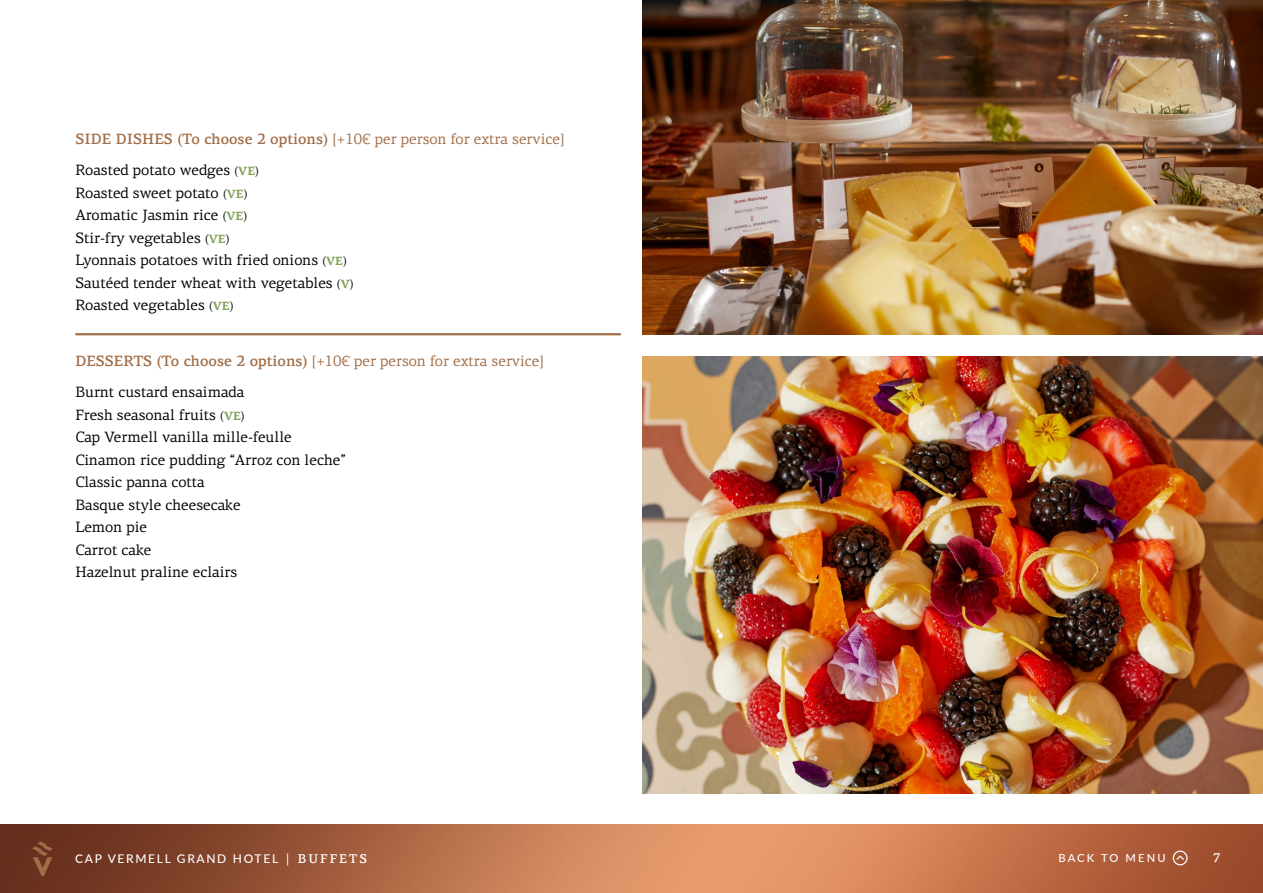
<style>
.page{position:relative;width:1263px;height:893px;background:#fff}
.page>*{position:absolute;margin:0;border:0;box-sizing:border-box;transform-origin:0 0}
.t1{font:15px/22.5px "PF Centro Serif Pro";color:#000}
.t2{font:15px "PF Centro Serif Pro";color:#a16d47}
.t3{font:500 12.75px "PF Centro Serif Pro";color:#fff}
.t4{font:500 12px "Lato";letter-spacing:.14em;color:#fff}
.t5{font:500 11.25px "Lato";letter-spacing:.19em;color:#fff}
.s1{font-weight:500}
.s2{font-size:12px}
.s3{font-weight:700;font-size:12px;color:#84a25a}
.s4{font-family:"PF Centro Serif Pro";font-size:13.5px}
.s5{font-family:"PF Centro Serif Pro";font-size:12.75px}
</style>
<div class="page">
<img style="left:0;top:825px;width:1263px;height:68px">
<svg style="left:32px;top:841px;width:21px;height:35px"></svg>
<hr style="left:75px;top:333px;width:546px;height:2px;background:#a16d47">
<svg style="left:1173px;top:850px;width:14px;height:15px"></svg>
<img style="left:642px;top:356px;width:621px;height:437px">
<img style="left:642px;top:0;width:621px;height:335px">
<p class="t2" style="left:75px;top:130px;width:490px"><span class="s1">SIDE DISHES (To choose 2 options)</span> [+10€ per person for extra service]</p>
<p class="t1" style="left:75px;top:159px;width:280px">Roasted potato wedges <span class="s2">(</span><span class="s3">VE</span><span class="s2">)<br></span>Roasted sweet potato <span class="s2">(</span><span class="s3">VE</span><span class="s2">)<br></span>Aromatic Jasmin rice <span class="s2">(</span><span class="s3">VE</span><span class="s2">)<br></span>Stir-fry vegetables <span class="s2">(</span><span class="s3">VE</span><span class="s2">)<br></span>Lyonnais potatoes with fried onions <span class="s2">(</span><span class="s3">VE</span><span class="s2">)<br></span>Sautéed tender wheat with vegetables <span class="s2">(</span><span class="s3">V</span><span class="s2">)<br></span>Roasted vegetables <span class="s2">(</span><span class="s3">VE</span><span class="s2">)</span></p>
<p class="t2" style="left:75px;top:352px;width:470px"><span class="s1">DESSERTS (To choose 2 options)</span> [+10€ per person for extra service]</p>
<p class="t1" style="left:75px;top:381px;width:272px">Burnt custard ensaimada<br>Fresh seasonal fruits <span class="s2">(</span><span class="s3">VE</span><span class="s2">)<br></span>Cap Vermell vanilla mille-feulle<br>Cinamon rice pudding “Arroz con leche”<br>Classic panna cotta<br>Basque style cheesecake<br>Lemon pie<br>Carrot cake<br>Hazelnut praline eclairs</p>
<p class="t4" style="left:75px;top:850px;width:293px">CAP VERMELL GRAND HOTEL <span class="s4">|</span> <span class="s5">BUFFETS</span></p>
<p class="t3" style="left:1213px;top:850px;width:9px">7</p>
<p class="t5" style="left:1058px;top:850px;width:109px">BACK TO MENU</p>
</div>
